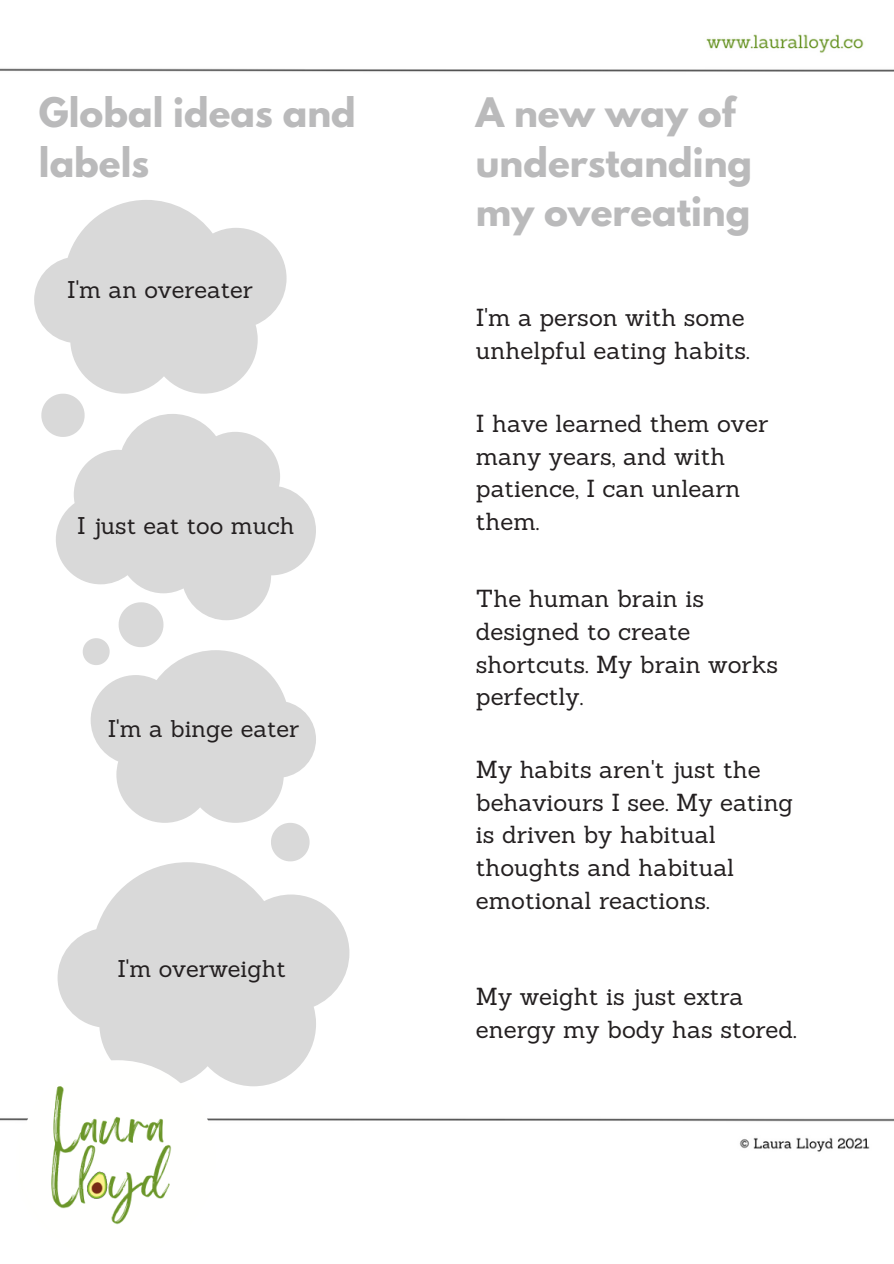
<style>
.page{position:relative;width:894px;height:1264px;background:#fff}
.page>*{position:absolute;margin:0;border:0;box-sizing:border-box;transform-origin:0 0}
.t1{font:700 36px/49.5px "League Spartan";color:#bababb}
.t2{font:24px/32.7px "Sanchez";color:#231f20}
.t3{font:23.55px "Sanchez";color:#231f20}
</style>
<div class="page">
<img style="left:0;top:34px;width:893px;height:1118px">
<svg style="left:34px;top:200px;width:252px;height:193px;fill:#d9d9d9"></svg>
<svg style="left:41px;top:393px;width:44px;height:44px"></svg>
<svg style="left:56px;top:414px;width:260px;height:206px;fill:#d9d9d9"></svg>
<svg style="left:83px;top:602px;width:233px;height:259px"></svg>
<svg style="left:58px;top:862px;width:291px;height:224px;fill:#d9d9d9"></svg>
<div style="left:19px;top:1060px;width:196px;height:196px;background:#fffffe;border-radius:50%"></div>
<img style="left:42px;top:1084px;width:130px;height:139px">
<h1 class="t1" style="left:39px;top:93px;width:318px">Global ideas and labels</h1>
<h1 class="t1" style="left:476px;top:93px;width:278px">A new way of understanding my overeating</h1>
<p class="t3" style="left:67px;top:274px;width:187px">I'm an overeater</p>
<p class="t3" style="left:77px;top:510px;width:218px">I just eat too much</p>
<p class="t3" style="left:108px;top:713px;width:193px">I'm a binge eater</p>
<p class="t3" style="left:117px;top:953px;width:170px">I'm overweight</p>
<p class="t2" style="left:476px;top:301px;width:275px">I'm a person with some unhelpful eating habits.</p>
<p class="t2" style="left:476px;top:407px;width:293px">I have learned them over many years, and with patience, I can unlearn them.</p>
<p class="t2" style="left:476px;top:582px;width:303px">The human brain is designed to create shortcuts. My brain works perfectly.</p>
<p class="t2" style="left:476px;top:753px;width:319px">My habits aren't just the behaviours I see. My eating is driven by habitual thoughts and habitual emotional reactions.</p>
<p class="t2" style="left:476px;top:980px;width:322px">My weight is just extra energy my body has stored.</p>
</div>
